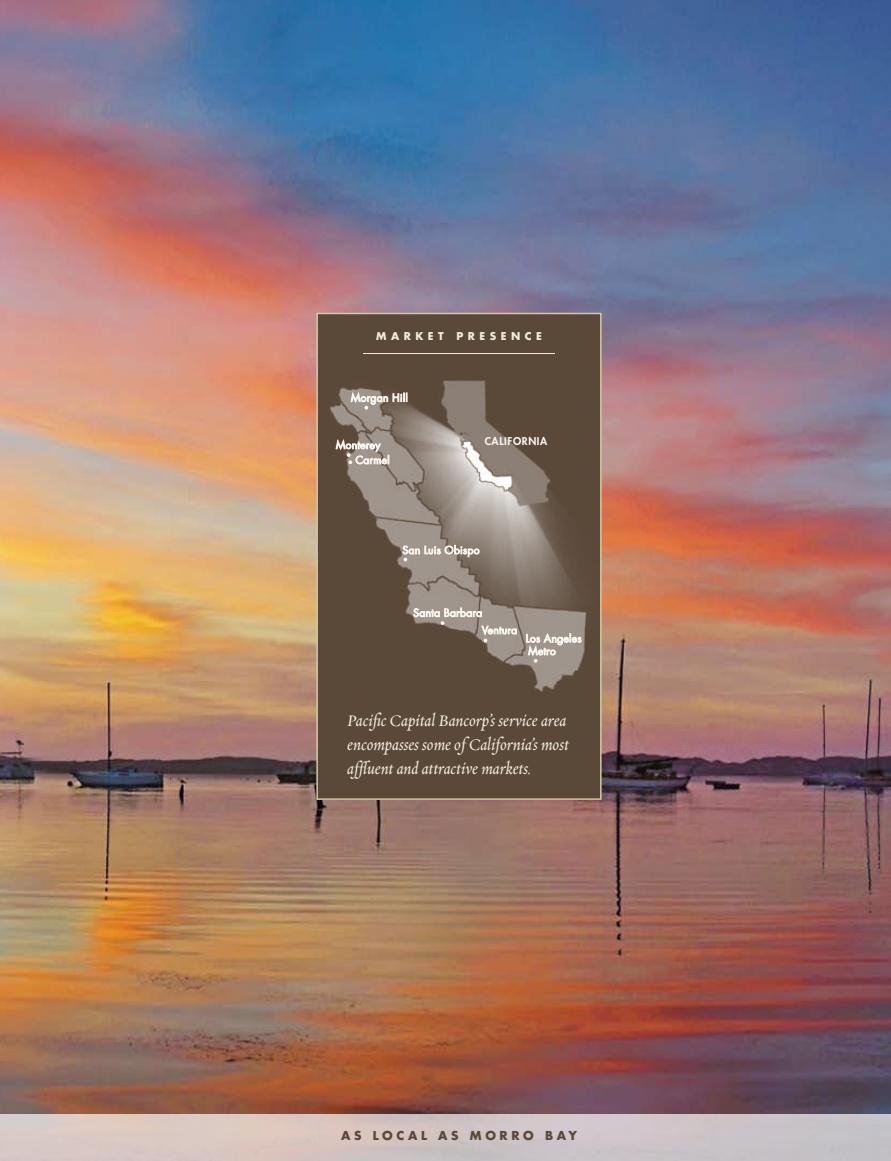
<style>
.page{position:relative;width:891px;height:1161px;background:#fff}
.page>*{position:absolute;margin:0;border:0;box-sizing:border-box;transform-origin:0 0}
.t1{font:18px/24px "Requiem Text HTF Italic";color:#efecdc}
.t2{font:700 12px "Futura";letter-spacing:.3em;color:#5a4839}
.t3{font:700 10.5px "Futura";letter-spacing:.43em;color:#efecdc}
.t4{font:800 10.5px "Futura";letter-spacing:.06em;color:#f9f7f1}
</style>
<div class="page">
<img style="left:0;top:0;width:891px;height:1114px">
<div style="left:0;top:1114px;width:891px;height:47px;background:linear-gradient(to right,#dec9c1,#c4c1c8)"></div>
<img style="left:319px;top:316px;width:280px;height:481px">
<div style="left:316px;top:313px;width:286px;height:487px;border:2px solid #d0cba6"></div>
<hr style="left:363px;top:353px;width:192px;height:1px;background:#efecdc">
<svg style="left:403px;top:545px;width:77px;height:16px"></svg>
<svg style="left:413px;top:608px;width:104px;height:34px;background:#978b81"></svg>
<svg style="left:526px;top:633px;width:55px;height:30px;background:#b4aca3"></svg>
<svg style="left:336px;top:439px;width:53px;height:25px"></svg>
<svg style="left:351px;top:392px;width:56px;height:18px"></svg>
<p class="t3" style="left:376px;top:329px;width:167px">MARKET PRESENCE</p>
<p class="t4" style="left:485px;top:434px;width:64px">CALIFORNIA</p>
<p class="t1" style="left:347px;top:709px;width:223px">Pacific Capital Bancorp’s service area encompasses some of California’s most affluent and attractive markets.</p>
<p class="t2" style="left:341px;top:1127px;width:237px">AS LOCAL AS MORRO BAY</p>
</div>
